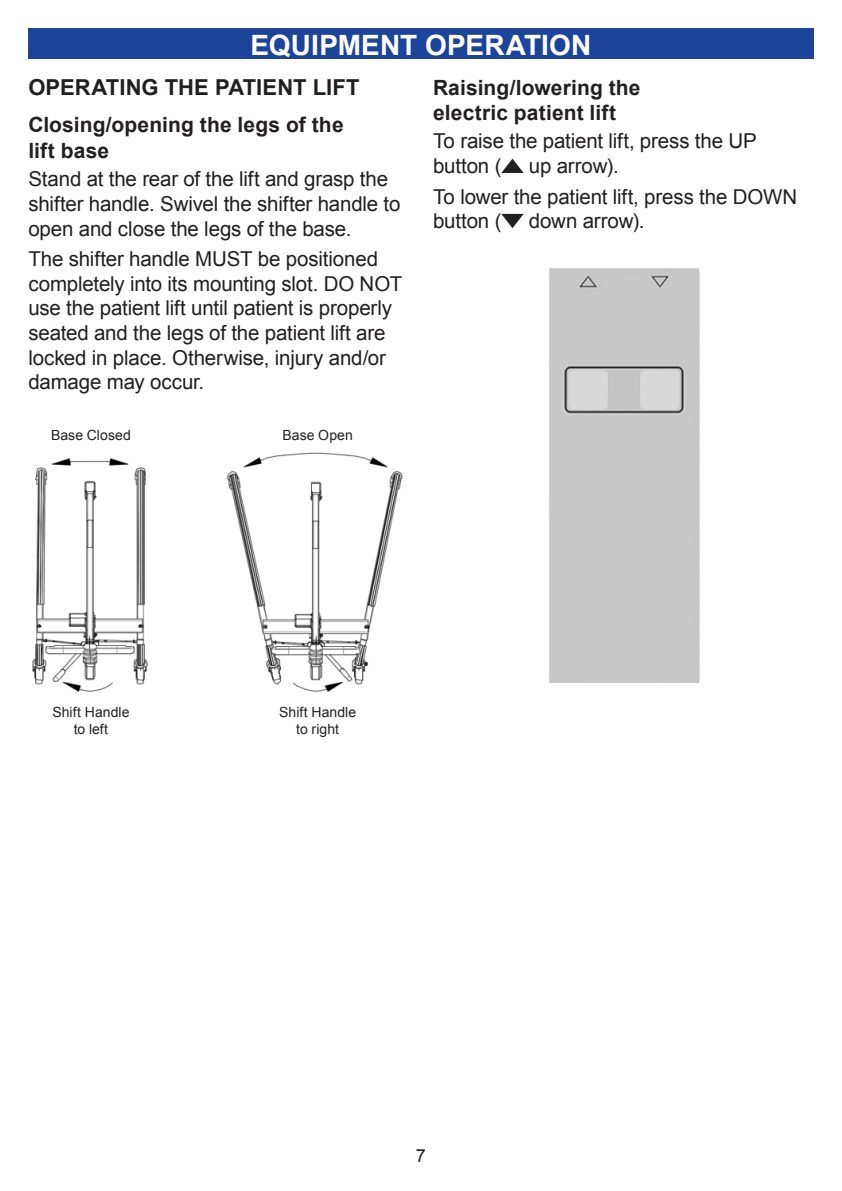
<style>
.page{position:relative;width:842px;height:1191px;background:#fff}
.page>*{position:absolute;margin:0;border:0;box-sizing:border-box;transform-origin:0 0}
.Section_Header{font:700 28px "Arial";letter-spacing:.005em;color:#fff}
.Head{font:700 22px "Arial";color:#231f20}
.Subhead{font:700 21px/25.2px "Arial";letter-spacing:.005em;color:#231f20}
.body{font:20.4px/24.6px "Arial";letter-spacing:-.01em;color:#231f20}
.t1{font:18px "Arial";color:#231f20}
.body-2{font:14px/16.8px "Arial";letter-spacing:.005em;color:#231f20;text-align:center}
</style>
<div class="page">
<img style="left:32px;top:452px;width:371px;height:241px">
<svg style="left:501px;top:159px;width:23px;height:14px"></svg>
<svg style="left:501px;top:214px;width:23px;height:14px"></svg>
<img style="left:549px;top:269px;width:150px;height:414px">
<div style="left:28px;top:28px;width:786px;height:31px;background:#1d449b"></div>
<p class="Section_Header" style="left:251px;top:26px;width:342px">EQUIPMENT OPERATION</p>
<p class="Head" style="left:28px;top:73px;width:333px">OPERATING THE PATIENT LIFT</p>
<p class="Subhead" style="left:28px;top:113px;width:317px">Closing/opening the legs of the lift base</p>
<p class="body" style="left:28px;top:167px;width:374px">Stand at the rear of the lift and grasp the shifter handle. Swivel the shifter handle to open and close the legs of the base.</p>
<p class="body" style="left:28px;top:247px;width:375px">The shifter handle MUST be positioned completely into its mounting slot. DO NOT use the patient lift until patient is properly seated and the legs of the patient lift are locked in place. Otherwise, injury and/or damage may occur.</p>
<p class="body-2" style="left:51px;top:427px;width:81px">Base Closed</p>
<p class="body-2" style="left:282px;top:427px;width:72px">Base Open</p>
<p class="Subhead" style="left:433px;top:75px;width:209px">Raising/lowering the electric patient lift</p>
<p class="body" style="left:433px;top:129px;width:325px">To raise the patient lift, press the UP button (</p>
<p class="body" style="left:529px;top:154px;width:91px">up arrow).</p>
<p class="body" style="left:433px;top:184px;width:366px">To lower the patient lift, press the DOWN button (</p>
<p class="body" style="left:529px;top:209px;width:117px">down arrow).</p>
<p class="body-2" style="left:52px;top:704px;width:79px">Shift Handle to left</p>
<p class="body-2" style="left:279px;top:704px;width:79px">Shift Handle to right</p>
<p class="t1" style="left:416px;top:1144px;width:12px">7</p>
</div>
